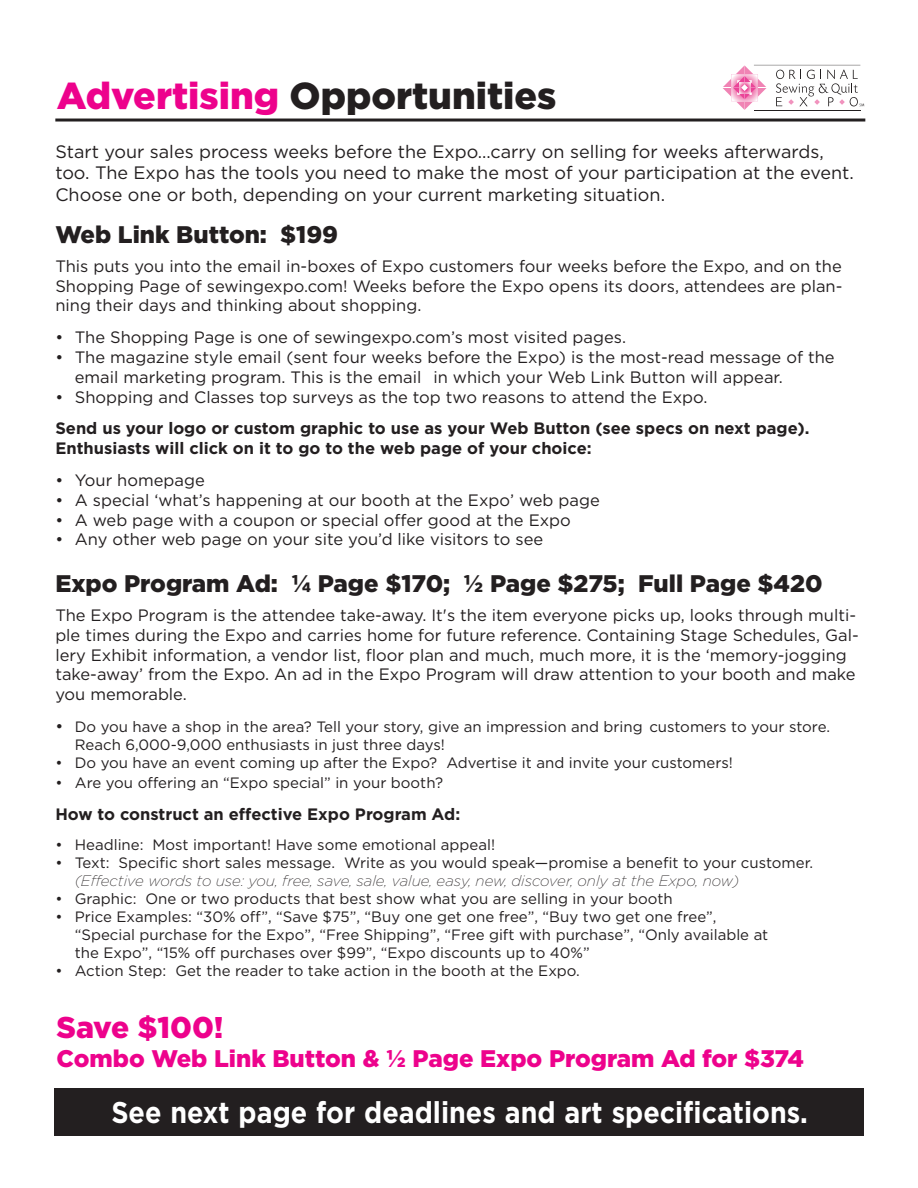
<style>
.page{position:relative;width:918px;height:1188px;background:#fff}
.page>*{position:absolute;margin:0;border:0;box-sizing:border-box;transform-origin:0 0}
.t1{font:900 37.5px "Gotham";color:#231f20}
.t2{font:700 30px "Gotham";color:#fff;scale:.9 1}
.t3{font:900 30px "Gotham";color:#ed028c}
.t4{font:900 24px "Gotham";color:#231f20}
.t5{font:900 24px "Gotham";color:#ed028c}
.t6{font:18px/21.6px "Gotham";color:#231f20}
.t7{font:16.5px/19.8px "Gotham";color:#231f20}
.t8{font:700 16.5px/19.8px "Gotham";color:#231f20}
.t9{font:15px/18px "Gotham";color:#231f20}
.t10{font:italic 200 15px "Gotham";color:#231f20}
.s1{color:#ed028c}
.s2{font-size:16.5px}
</style>
<div class="page">
<div style="left:54px;top:1089px;width:810px;height:47px;background:#231f20"></div>
<hr style="left:55px;top:119px;width:810px;height:3px;background:#231f20">
<hr style="left:754px;top:110px;width:106px;height:1px;background:#231f20">
<svg style="left:723px;top:65px;width:141px;height:45px"></svg>
<p class="t1" style="left:57px;top:70px;width:501px"><span class="s1">Advertising</span> Opportunities</p>
<p class="t6" style="left:55px;top:140px;width:800px">Start your sales process weeks before the Expo…carry on selling for weeks afterwards, too. The Expo has the tools you need to make the most of your participation at the event.<br>Choose one or both, depending on your current marketing situation.</p>
<p class="t4" style="left:55px;top:218px;width:284px">Web Link Button: $199</p>
<p class="t7" style="left:55px;top:256px;width:789px;text-align:justify">This puts you into the email in-boxes of Expo customers four weeks before the Expo, and on the Shopping Page of sewingexpo.com! Weeks before the Expo opens its doors, attendees are plan&shy;ning their days and thinking about shopping.</p>
<p class="t7" style="left:55px;top:327px;width:572px">• The Shopping Page is one of sewingexpo.com’s most visited pages.</p>
<p class="t7" style="left:75px;top:347px;width:761px;text-indent:-20px">• The magazine style email (sent four weeks before the Expo) is the most-read message of the email marketing program. This is the email in which your Web Link Button will appear.</p>
<p class="t7" style="left:55px;top:387px;width:654px">• Shopping and Classes top surveys as the top two reasons to attend the Expo.</p>
<p class="t8" style="left:55px;top:419px;width:756px">Send us your logo or custom graphic to use as your Web Button (see specs on next page).<br>Enthusiasts will click on it to go to the web page of your choice:</p>
<p class="t7" style="left:55px;top:470px;width:151px">• Your homepage</p>
<p class="t7" style="left:55px;top:490px;width:546px">• A special ‘what’s happening at our booth at the Expo’ web page</p>
<p class="t7" style="left:55px;top:510px;width:517px">• A web page with a coupon or special offer good at the Expo</p>
<p class="t7" style="left:55px;top:529px;width:489px">• Any other web page on your site you’d like visitors to see</p>
<p class="t4" style="left:55px;top:567px;width:769px">Expo Program Ad: ¼ Page $170; ½ Page $275; Full Page $420</p>
<p class="t7" style="left:55px;top:605px;width:805px">The Expo Program is the attendee take-away. It's the item everyone picks up, looks through multi&shy;ple times during the Expo and carries home for future reference. Containing Stage Schedules, Gal&shy;lery Exhibit information, a vendor list, floor plan and much, much more, it is the ‘memory-jogging take-away’ from the Expo. An ad in the Expo Program will draw attention to your booth and make you memorable.</p>
<p class="t9" style="left:75px;top:717px;width:757px;text-indent:-20px"><span class="s2">•</span> Do you have a shop in the area? Tell your story, give an impression and bring customers to your store.<br>Reach 6,000-9,000 enthusiasts in just three days!</p>
<p class="t9" style="left:55px;top:753px;width:679px">• Do you have an event coming up after the Expo? Advertise it and invite your customers!</p>
<p class="t9" style="left:55px;top:773px;width:389px">• Are you offering an “Expo special” in your booth?</p>
<p class="t8" style="left:55px;top:804px;width:406px">How to construct an effective Expo Program Ad:</p>
<p class="t9" style="left:55px;top:835px;width:441px">• Headline: Most important! Have some emotional appeal!</p>
<p class="t9" style="left:55px;top:853px;width:759px">• Text: Specific short sales message. Write as you would speak—promise a benefit to your customer.</p>
<p class="t10" style="left:75px;top:871px;width:666px">(Effective words to use: you, free, save, sale, value, easy, new, discover, only at the Expo, now)</p>
<p class="t9" style="left:55px;top:889px;width:619px">• Graphic: One or two products that best show what you are selling in your booth</p>
<p class="t9" style="left:75px;top:907px;width:695px;text-indent:-20px">• Price Examples: “30% off”, “Save $75”, “Buy one get one free”, “Buy two get one free”, “Special purchase for the Expo”, “Free Shipping”, “Free gift with purchase”, “Only available at the Expo”, “15% off purchases over $99”, “Expo discounts up to 40%”</p>
<p class="t9" style="left:55px;top:961px;width:526px">• Action Step: Get the reader to take action in the booth at the Expo.</p>
<p class="t3" style="left:57px;top:1007px;width:169px">Save $100!</p>
<p class="t5" style="left:57px;top:1042px;width:749px">Combo Web Link Button &amp; ½ Page Expo Program Ad for $374</p>
<p class="t2" style="left:111px;top:1093px;width:775px">See next page for deadlines and art specifications.</p>
</div>
